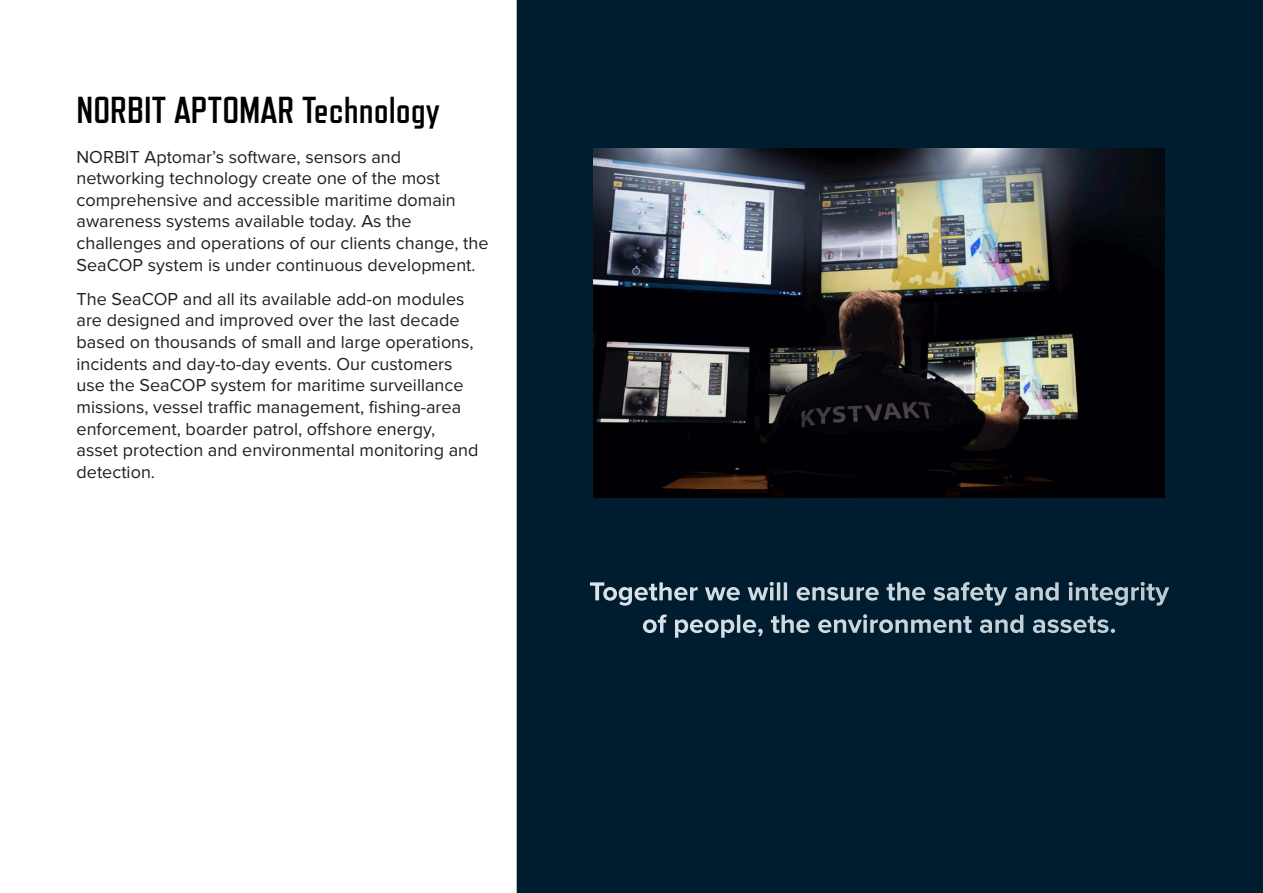
<style>
.page{position:relative;width:1263px;height:893px;background:#fff}
.page>*{position:absolute;margin:0;border:0;box-sizing:border-box;transform-origin:0 0}
.subtitle3{font:700 37.5px "Refrigerator Deluxe";color:#000001}
.subtitle3-2{font:700 27px/32.4px "Proxima Nova";color:#fff;text-align:center}
.subtitle3-3{font:18px/21.6px "Proxima Nova";color:#231f20}
</style>
<div class="page">
<div style="left:517px;top:0;width:746px;height:893px;background:#001d2f"></div>
<img style="left:593px;top:148px;width:572px;height:349px">
<p class="subtitle3" style="left:77px;top:89px;width:365px">NORBIT APTOMAR Technology</p>
<p class="subtitle3-3" style="left:77px;top:146px;width:414px">NORBIT Aptomar’s software, sensors and networking technology create one of the most comprehensive and accessible maritime domain awareness systems available today. As the challenges and operations of our clients change, the SeaCOP system is under continuous development.</p>
<p class="subtitle3-3" style="left:77px;top:288px;width:403px">The SeaCOP and all its available add-on modules are designed and improved over the last decade based on thousands of small and large operations, incidents and day-to-day events. Our customers use the SeaCOP system for maritime surveillance missions, vessel traffic management, fishing-area enforcement, boarder patrol, offshore energy, asset protection and environmental monitoring and detection.</p>
<p class="subtitle3-2" style="left:589px;top:576px;width:581px">Together we will ensure the safety and integrity of people, the environment and assets.</p>
</div>
